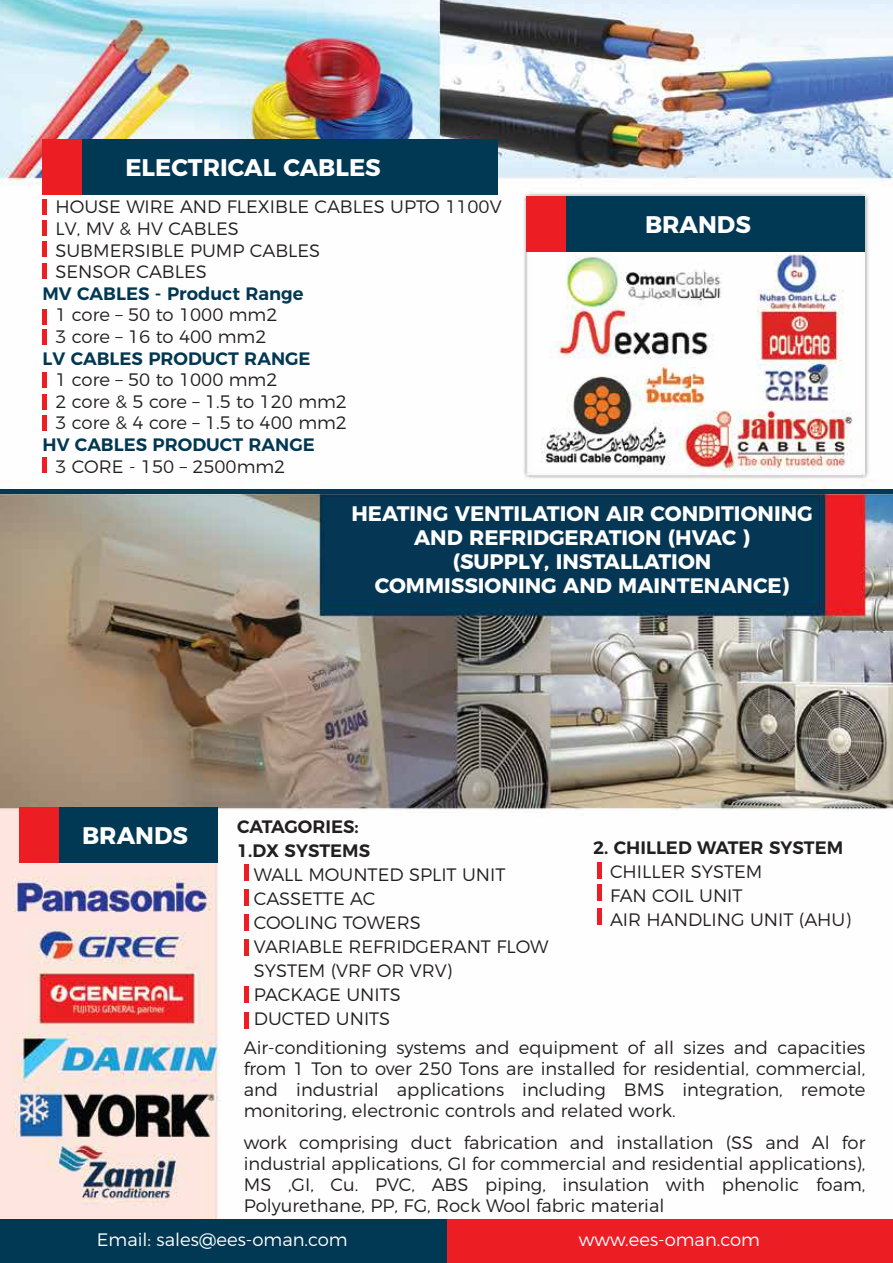
<style>
.page{position:relative;width:893px;height:1263px;background:#fff}
.page>*{position:absolute;margin:0;border:0;box-sizing:border-box;transform-origin:0 0}
.t1{font:700 24px "Montserrat";color:#fff}
.t2{font:700 21px/24px "Montserrat";color:#fff;text-align:center}
.t3{font:300 18px/24px "Montserrat";color:#231f20}
.t4{font:600 18px "Montserrat";color:#023752}
.t5{font:600 18px/24px "Montserrat";color:#231f20}
.t6{font:300 18px "Montserrat";color:#fff}
</style>
<div class="page">
<img style="left:0;top:0;width:893px;height:1219px">
<div style="left:0;top:1219px;width:893px;height:44px;background:#ed1d24"></div>
<div style="left:0;top:1219px;width:446px;height:44px;background:#013853"></div>
<div style="left:43px;top:139px;width:455px;height:56px;background:#013853"></div>
<div style="left:0;top:489px;width:893px;height:5px;background:#013853"></div>
<div style="left:43px;top:139px;width:39px;height:56px;background:#ed1d24"></div>
<hr style="left:43px;top:309px;width:4px;height:15px;background:#ed1d24">
<hr style="left:43px;top:329px;width:4px;height:15px;background:#ed1d24">
<hr style="left:43px;top:373px;width:4px;height:15px;background:#ed1d24">
<hr style="left:43px;top:394px;width:4px;height:16px;background:#ed1d24">
<hr style="left:43px;top:415px;width:4px;height:15px;background:#ed1d24">
<hr style="left:43px;top:457px;width:4px;height:16px;background:#ed1d24">
<hr style="left:43px;top:199px;width:4px;height:15px;background:#ed1d24">
<hr style="left:43px;top:220px;width:4px;height:15px;background:#ed1d24">
<hr style="left:43px;top:241px;width:4px;height:15px;background:#ed1d24">
<hr style="left:43px;top:264px;width:4px;height:15px;background:#ed1d24">
<div style="left:244px;top:864px;width:5px;height:17px;background:#ed1d24"></div>
<div style="left:244px;top:889px;width:5px;height:17px;background:#ed1d24"></div>
<div style="left:244px;top:914px;width:5px;height:17px;background:#ed1d24"></div>
<div style="left:244px;top:939px;width:5px;height:17px;background:#ed1d24"></div>
<div style="left:244px;top:1011px;width:5px;height:17px;background:#ed1d24"></div>
<div style="left:597px;top:884px;width:5px;height:17px;background:#ed1d24"></div>
<div style="left:597px;top:862px;width:5px;height:17px;background:#ed1d24"></div>
<div style="left:597px;top:908px;width:5px;height:17px;background:#ed1d24"></div>
<div style="left:244px;top:986px;width:5px;height:16px;background:#ed1d24"></div>
<div style="left:526px;top:196px;width:338px;height:56px;background:#013853"></div>
<div style="left:526px;top:196px;width:40px;height:56px;background:#ed1d24"></div>
<div style="left:19px;top:807px;width:199px;height:56px;background:#013853"></div>
<div style="left:19px;top:807px;width:40px;height:56px;background:#ed1d24"></div>
<h1 class="t1" style="left:125px;top:147px;width:257px">ELECTRICAL CABLES</h1>
<p class="t3" style="left:55px;top:195px;width:448px;line-height:21.6px">HOUSE WIRE AND FLEXIBLE CABLES UPTO 1100V<br>LV, MV &amp; HV CABLES<br>SUBMERSIBLE PUMP CABLES<br>SENSOR CABLES</p>
<p class="t4" style="left:43px;top:279px;width:263px">MV CABLES - Product Range</p>
<p class="t3" style="left:55px;top:303px;width:224px;line-height:21.6px">1 core – 50 to 1000 mm2<br>3 core – 16 to 400 mm2</p>
<p class="t4" style="left:43px;top:343px;width:270px">LV CABLES PRODUCT RANGE</p>
<p class="t3" style="left:55px;top:367px;width:293px;line-height:21.6px">1 core – 50 to 1000 mm2<br>2 core &amp; 5 core – 1.5 to 120 mm2<br>3 core &amp; 4 core – 1.5 to 400 mm2</p>
<p class="t4" style="left:43px;top:430px;width:274px">HV CABLES PRODUCT RANGE</p>
<p class="t3" style="left:55px;top:453px;width:231px">3 CORE - 150 – 2500mm2</p>
<h1 class="t1" style="left:645px;top:204px;width:107px">BRANDS</h1>
<p class="t2" style="left:351px;top:500px;width:463px">HEATING VENTILATION AIR CONDITIONING<br>AND REFRIDGERATION (HVAC )<br>(SUPPLY, INSTALLATION<br>COMMISSIONING AND MAINTENANCE)</p>
<h1 class="t1" style="left:82px;top:816px;width:107px">BRANDS</h1>
<p class="t5" style="left:237px;top:814px;width:135px">CATAGORIES:<br>1.DX SYSTEMS</p>
<p class="t3" style="left:254px;top:861px;width:296px">WALL MOUNTED SPLIT UNIT<br>CASSETTE AC<br>COOLING TOWERS<br>VARIABLE REFRIDGERANT FLOW<br>SYSTEM (VRF OR VRV)<br>PACKAGE UNITS<br>DUCTED UNITS</p>
<p class="t3" style="left:244px;top:1036px;width:623px;line-height:21px;text-align:justify">Air-conditioning systems and equipment of all sizes and capacities from 1 Ton to over 250 Tons are installed for residential, commercial, and industrial applications including BMS integration, remote monitoring, electronic controls and related work.</p>
<p class="t3" style="left:244px;top:1130px;width:623px;line-height:21px;text-align:justify">work comprising duct fabrication and installation (SS and Al for industrial applications, GI for commercial and residential applications), MS ,GI, Cu. PVC, ABS piping, insulation with phenolic foam, Polyurethane, PP, FG, Rock Wool fabric material</p>
<p class="t5" style="left:593px;top:834px;width:252px">2. CHILLED WATER SYSTEM</p>
<p class="t3" style="left:610px;top:858px;width:243px">CHILLER SYSTEM<br>FAN COIL UNIT<br>AIR HANDLING UNIT (AHU)</p>
<p class="t6" style="left:97px;top:1225px;width:252px">Email: sales@ees-oman.com</p>
<p class="t6" style="left:579px;top:1225px;width:183px">www.ees-oman.com</p>
</div>
